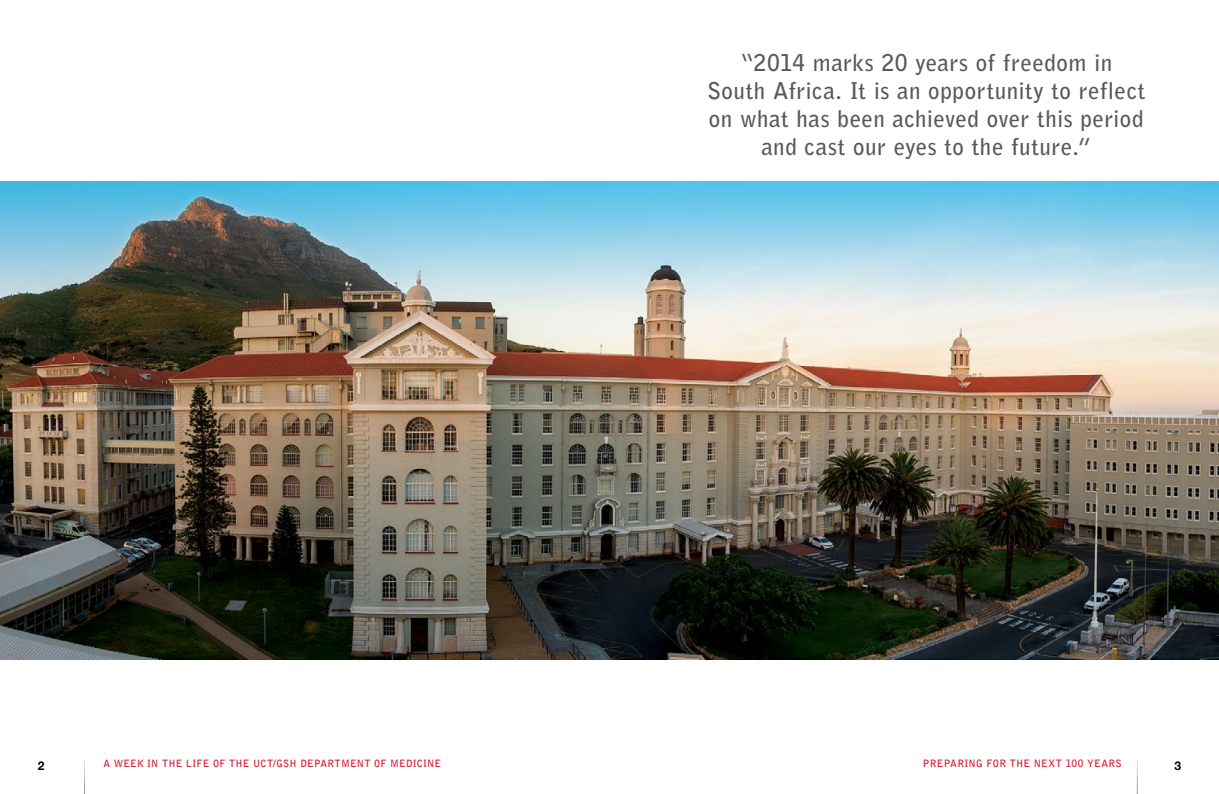
<style>
.page{position:relative;width:1219px;height:794px;background:#fff}
.page>*{position:absolute;margin:0;border:0;box-sizing:border-box;transform-origin:0 0}
.t1{font:700 23px/28px "Bell Gothic Std";letter-spacing:.02em;color:#58595b;text-align:center}
.t2{font:700 12px "Helvetica Neue";color:#000}
.t3{font:700 10.1px "Bell Gothic Std";letter-spacing:.03em;color:#d71635}
.t4{font:700 10px "Bell Gothic Std";letter-spacing:.015em;color:#d71635}
</style>
<div class="page">
<img style="left:0;top:181px;width:1219px;height:478px">
<p class="t1" style="left:707px;top:49px;width:440px">“2014 marks 20 years of freedom in<br>South Africa. It is an opportunity to reflect on what has been achieved over this period and cast our eyes to the future.”</p>
<p class="t2" style="left:38px;top:758px;width:8px">2</p>
<p class="t4" style="left:103px;top:758px;width:339px">A WEEK IN THE LIFE OF THE UCT/GSH DEPARTMENT OF MEDICINE</p>
<p class="t3" style="left:923px;top:757px;width:200px">PREPARING FOR THE NEXT 100 YEARS</p>
<p class="t2" style="left:1174px;top:758px;width:8px">3</p>
</div>
